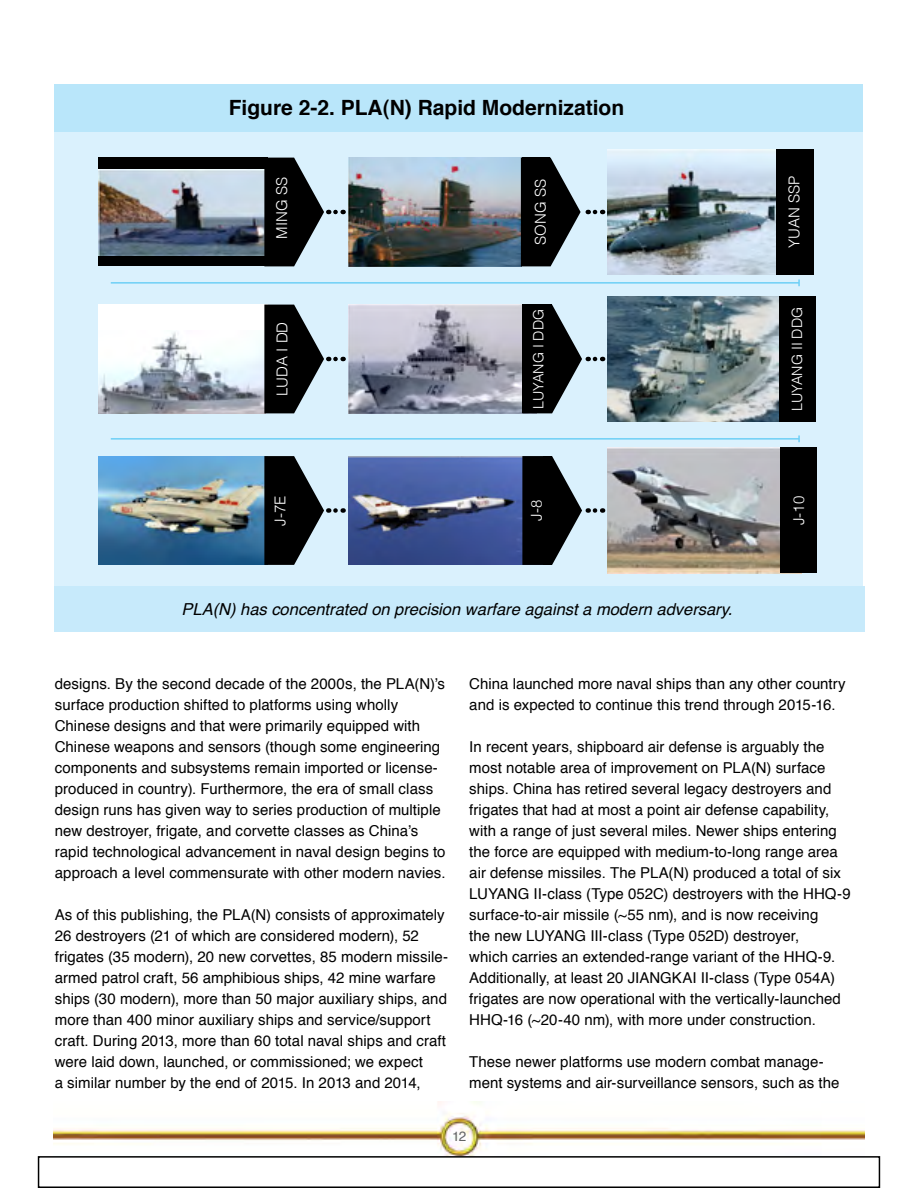
<style>
.page{position:relative;width:918px;height:1188px;background:#fff}
.page>*{position:absolute;margin:0;border:0;box-sizing:border-box;transform-origin:0 0}
.t1{font:700 21px "Helvetica";color:#000}
.t2{font:italic 16.5px "Helvetica";color:#000}
.t3{font:15px/21px "Helvetica";letter-spacing:.005em;color:#000}
.t4{font:300 15px "Helvetica";color:#fff}
.t5{font:300 14.25px "Helvetica";letter-spacing:-.005em;color:#fff}
.t6{font:13.5px "Helvetica";color:#636466}
</style>
<div class="page">
<img style="left:54px;top:1101px;width:810px;height:55px">
<div style="left:55px;top:131px;width:808px;height:455px;background:#daf1fd"></div>
<div style="left:98px;top:158px;width:169px;height:108px;background:#000"></div>
<img style="left:98px;top:170px;width:166px;height:86px">
<img style="left:607px;top:149px;width:169px;height:126px">
<div style="left:776px;top:149px;width:36px;height:126px;background:#000"></div>
<img style="left:349px;top:158px;width:172px;height:108px">
<hr style="left:111px;top:282px;width:688px;height:2px;background:#6dcff6">
<svg style="left:798px;top:279px;width:2px;height:7px"></svg>
<hr style="left:111px;top:438px;width:688px;height:2px;background:#6dcff6">
<svg style="left:798px;top:435px;width:2px;height:7px"></svg>
<svg style="left:521px;top:158px;width:60px;height:108px"></svg>
<svg style="left:264px;top:158px;width:65px;height:108px"></svg>
<svg style="left:335px;top:210px;width:9px;height:4px"></svg>
<svg style="left:595px;top:210px;width:8px;height:4px"></svg>
<div style="left:98px;top:305px;width:169px;height:108px;background:#fff"></div>
<img style="left:98px;top:331px;width:166px;height:82px">
<img style="left:607px;top:296px;width:172px;height:126px">
<img style="left:349px;top:305px;width:173px;height:108px">
<svg style="left:522px;top:305px;width:60px;height:108px"></svg>
<svg style="left:264px;top:305px;width:65px;height:108px"></svg>
<svg style="left:335px;top:357px;width:9px;height:4px"></svg>
<svg style="left:595px;top:357px;width:8px;height:4px"></svg>
<div style="left:779px;top:296px;width:36px;height:126px;background:#000"></div>
<img style="left:98px;top:456px;width:166px;height:109px">
<img style="left:607px;top:448px;width:174px;height:125px">
<img style="left:349px;top:456px;width:173px;height:109px">
<svg style="left:522px;top:456px;width:60px;height:109px"></svg>
<svg style="left:264px;top:456px;width:65px;height:109px"></svg>
<svg style="left:335px;top:508px;width:9px;height:5px"></svg>
<svg style="left:595px;top:508px;width:8px;height:5px"></svg>
<div style="left:781px;top:448px;width:36px;height:125px;background:#000"></div>
<div style="left:54px;top:586px;width:811px;height:45px;background:#c7eafb"></div>
<div style="left:55px;top:85px;width:808px;height:47px;background:#b9e6fa"></div>
<div style="left:38px;top:1156px;width:842px;height:32px;border:2px solid #000"></div>
<h1 class="t1" style="left:229px;top:90px;width:397px">Figure 2-2. PLA(N) Rapid Modernization</h1>
<p class="t4" style="left:272px;top:239px;width:63px;rotate:-90deg">MING SS</p>
<p class="t4" style="left:273px;top:396px;width:76px;rotate:-90deg">LUDA I DD</p>
<p class="t4" style="left:271px;top:526px;width:31px;rotate:-90deg">J-7E</p>
<p class="t4" style="left:531px;top:245px;width:67px;rotate:-90deg">SONG SS</p>
<p class="t5" style="left:529px;top:409px;width:101px;rotate:-90deg">LUYANG I DDG</p>
<p class="t4" style="left:528px;top:392px;width:67px;rotate:-90deg">SONG SS</p>
<p class="t4" style="left:527px;top:521px;width:22px;rotate:-90deg">J-8</p>
<p class="t2" style="left:182px;top:596px;width:552px">PLA(N) has concentrated on precision warfare against a modern adversary.</p>
<p class="t4" style="left:785px;top:248px;width:74px;rotate:-90deg">YUAN SSP</p>
<p class="t5" style="left:788px;top:411px;width:106px;rotate:-90deg">LUYANG II DDG</p>
<p class="t4" style="left:789px;top:525px;width:31px;rotate:-90deg">J-10</p>
<p class="t3" style="left:55px;top:674px;width:392px">designs. By the second decade of the 2000s, the PLA(N)’s surface production shifted to platforms using wholly Chinese designs and that were primarily equipped with Chinese weapons and sensors (though some engineering components and subsystems remain imported or license&shy;produced in country). Furthermore, the era of small class design runs has given way to series production of multiple new destroyer, frigate, and corvette classes as China’s rapid technological advancement in naval design begins to approach a level commensurate with other modern navies.</p>
<p class="t3" style="left:55px;top:905px;width:395px">As of this publishing, the PLA(N) consists of approximately 26 destroyers (21 of which are considered modern), 52 frigates (35 modern), 20 new corvettes, 85 modern missile&shy;armed patrol craft, 56 amphibious ships, 42 mine warfare ships (30 modern), more than 50 major auxiliary ships, and more than 400 minor auxiliary ships and service/support craft. During 2013, more than 60 total naval ships and craft were laid down, launched, or commissioned; we expect<br>a similar number by the end of 2015. In 2013 and 2014,</p>
<p class="t3" style="left:469px;top:674px;width:378px">China launched more naval ships than any other country and is expected to continue this trend through 2015-16.</p>
<p class="t3" style="left:469px;top:737px;width:383px">In recent years, shipboard air defense is arguably the most notable area of improvement on PLA(N) surface ships. China has retired several legacy destroyers and frigates that had at most a point air defense capability, with a range of just several miles. Newer ships entering the force are equipped with medium-to-long range area air defense missiles. The PLA(N) produced a total of six LUYANG II-class (Type 052C) destroyers with the HHQ-9 surface-to-air missile (~55 nm), and is now receiving<br>the new LUYANG III-class (Type 052D) destroyer,<br>which carries an extended-range variant of the HHQ-9.<br>Additionally, at least 20 JIANGKAI II-class (Type 054A) frigates are now operational with the vertically-launched HHQ-16 (~20-40 nm), with more under construction.</p>
<p class="t3" style="left:469px;top:1052px;width:372px">These newer platforms use modern combat manage&shy;ment systems and air-surveillance sensors, such as the</p>
<p class="t6" style="left:452px;top:1126px;width:16px">12</p>
</div>
